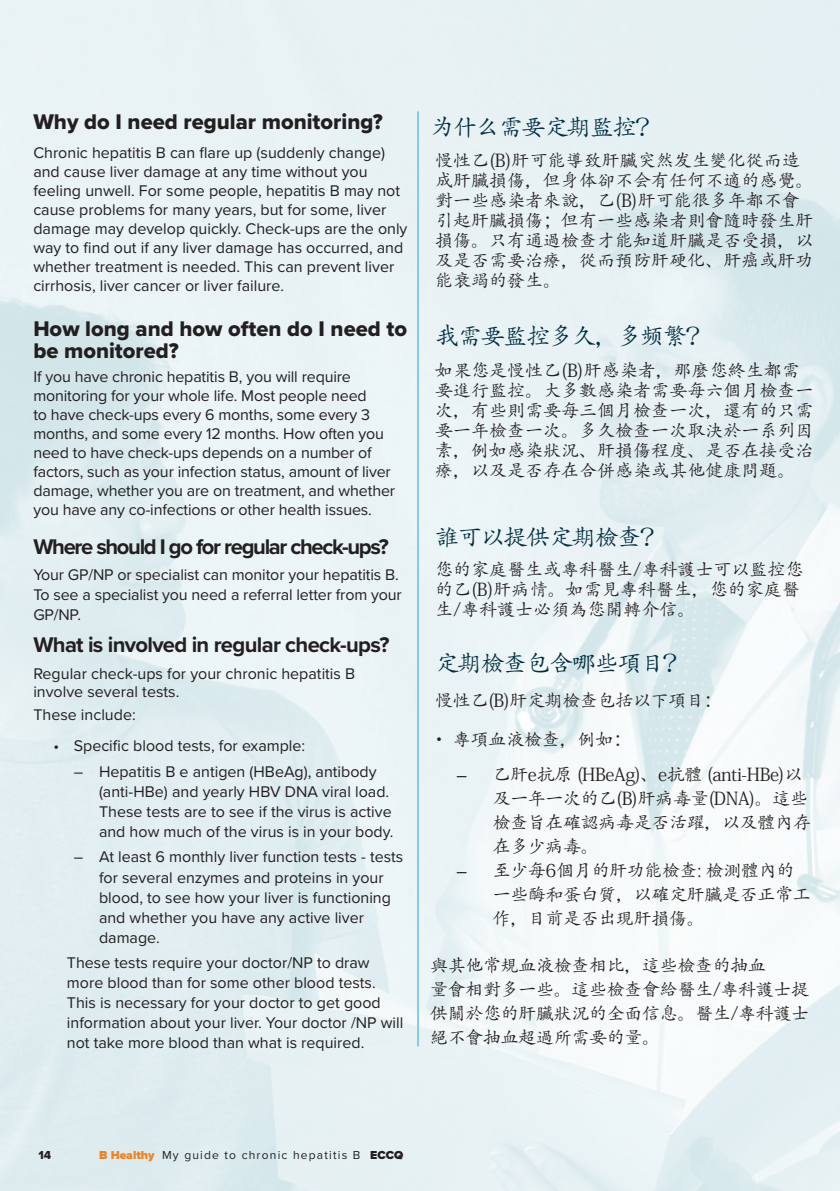
<style>
.page{position:relative;width:840px;height:1191px;background:#fff}
.page>*{position:absolute;margin:0;border:0;box-sizing:border-box;transform-origin:0 0}
.t1{font:24px "Adobe Kaiti Std";letter-spacing:-.05em;color:#002e42}
.t2{font:22px/22px "Proxima Nova Extrabld";color:#231f20}
.t3{font:700 22px "Proxima Nova";letter-spacing:-.045em;color:#231f20}
.t4{font:18px/20px "Adobe Kaiti Std";color:#231f20}
.t5{font:18px/24px "Adobe Kaiti Std";letter-spacing:-.02em;color:#231f20}
.t6{font:16px/19px "Proxima Nova";color:#231f20}
.t7{font:12px "Proxima Nova";letter-spacing:.1em;color:#231f20}
.t8{font:12px "Proxima Nova Extrabld";color:#231f20}
.s1{font-family:"Proxima Nova"}
.s2{font-weight:900;color:#ef8322}
.s3{font-weight:900}
</style>
<div class="page">
<hr style="left:417px;top:111px;width:2px;height:935px;background:#85cceb">
<p class="t2" style="left:33px;top:110px;width:351px">Why do I need regular monitoring?</p>
<p class="t6" style="left:33px;top:142px;width:375px">Chronic hepatitis B can flare up (suddenly change) and cause liver damage at any time without you feeling unwell. For some people, hepatitis B may not cause problems for many years, but for some, liver damage may develop quickly. Check-ups are the only way to find out if any liver damage has occurred, and whether treatment is needed. This can prevent liver cirrhosis, liver cancer or liver failure.</p>
<p class="t2" style="left:33px;top:317px;width:375px">How long and how often do I need to be monitored?</p>
<p class="t6" style="left:33px;top:367px;width:363px">If you have chronic hepatitis B, you will require monitoring for your whole life. Most people need<br>to have check-ups every 6 months, some every 3 months, and some every 12 months. How often you need to have check-ups depends on a number of factors, such as your infection status, amount of liver damage, whether you are on treatment, and whether you have any co-infections or other health issues.</p>
<p class="t3" style="left:33px;top:530px;width:357px">Where should I go for regular check-ups?</p>
<p class="t6" style="left:33px;top:564px;width:370px;line-height:20px">Your GP/NP or specialist can monitor your hepatitis B.<br>To see a specialist you need a referral letter from your<br>GP/NP.</p>
<p class="t3" style="left:33px;top:628px;width:357px">What is involved in regular check-ups?</p>
<p class="t6" style="left:33px;top:663px;width:323px;line-height:18px">Regular check-ups for your chronic hepatitis B involve several tests.</p>
<p class="t6" style="left:33px;top:704px;width:104px">These include:</p>
<p class="t6" style="left:53px;top:735px;width:253px">• Specific blood tests, for example:</p>
<p class="t6" style="left:99px;top:760px;width:296px;line-height:20px;text-indent:-25px">– Hepatitis B e antigen (HBeAg), antibody (anti-HBe) and yearly HBV DNA viral load.<br>These tests are to see if the virus is active and how much of the virus is in your body.</p>
<p class="t6" style="left:99px;top:846px;width:306px;line-height:20px;text-indent:-25px">– At least 6 monthly liver function tests - tests for several enzymes and proteins in your blood, to see how your liver is functioning and whether you have any active liver damage.</p>
<p class="t6" style="left:67px;top:951px;width:338px;line-height:20px">These tests require your doctor/NP to draw more blood than for some other blood tests.<br>This is necessary for your doctor to get good information about your liver. Your doctor /NP will not take more blood than what is required.</p>
<p class="t1" style="left:430px;top:112px;width:231px">为什么需要定期監控？</p>
<p class="t4" style="left:435px;top:151px;width:379px">慢性乙(B)肝可能導致肝臟突然发生變化從而造成肝臟損傷，但身体卻不会有任何不適的感覺。對一些感染者來說，乙(B)肝可能很多年都不會引起肝臟損傷；但有一些感染者則會隨時發生肝損傷。只有通過檢查才能知道肝臟是否受損，以及是否需要治療，從而預防肝硬化、肝癌或肝功能衰竭的發生。</p>
<p class="t1" style="left:435px;top:322px;width:276px">我需要監控多久，多频繁？</p>
<p class="t4" style="left:435px;top:360px;width:380px">如果您是慢性乙(B)肝感染者，那麼您終生都需要進行監控。大多數感染者需要每六個月檢查一次，有些則需要每三個月檢查一次，還有的只需要一年檢查一次。多久檢查一次取決於一系列因素，例如感染狀況、肝損傷程度、是否在接受治療，以及是否存在合併感染或其他健康問題。</p>
<p class="t1" style="left:435px;top:522px;width:231px">誰可以提供定期檢查？</p>
<p class="t4" style="left:435px;top:559px;width:370px">您的家庭醫生或專科醫生/專科護士可以監控您的乙(B)肝病情。如需見專科醫生，您的家庭醫生/專科護士必須為您開轉介信。</p>
<p class="t1" style="left:435px;top:648px;width:253px">定期檢查包含哪些項目？</p>
<p class="t5" style="left:435px;top:689px;width:288px">慢性乙(B)肝定期檢查包括以下項目：</p>
<p class="t4" style="left:430px;top:729px;width:203px">• 專項血液檢查，例如：</p>
<p class="t5" style="left:492px;top:763px;width:319px;text-indent:-36px"><span class="s1">–</span> 乙肝e抗原 (HBeAg)、e抗體 (anti-HBe)以及一年一次的乙(B)肝病毒量(DNA)。這些檢查旨在確認病毒是否活躍，以及體內存在多少病毒。</p>
<p class="t5" style="left:492px;top:859px;width:319px;text-indent:-36px"><span class="s1">–</span> 至少每6個月的肝功能檢查: 檢測體內的一些酶和蛋白質，以確定肝臟是否正常工作，目前是否出現肝損傷。</p>
<p class="t5" style="left:430px;top:953px;width:337px">與其他常規血液檢查相比，這些檢查的抽血</p>
<p class="t4" style="left:430px;top:977px;width:380px;line-height:24px;text-align:justify">量會相對多一些。這些檢查會給醫生/專科護士提供關於您的肝臟狀況的全面信息。醫生/專科護士絕不會抽血超過所需要的量。</p>
<p class="t8" style="left:39px;top:1146px;width:14px">14</p>
<p class="t7" style="left:99px;top:1146px;width:305px"><span class="s2">B Healthy</span> My guide to chronic hepatitis B <span class="s3">ECCQ</span></p>
</div>
